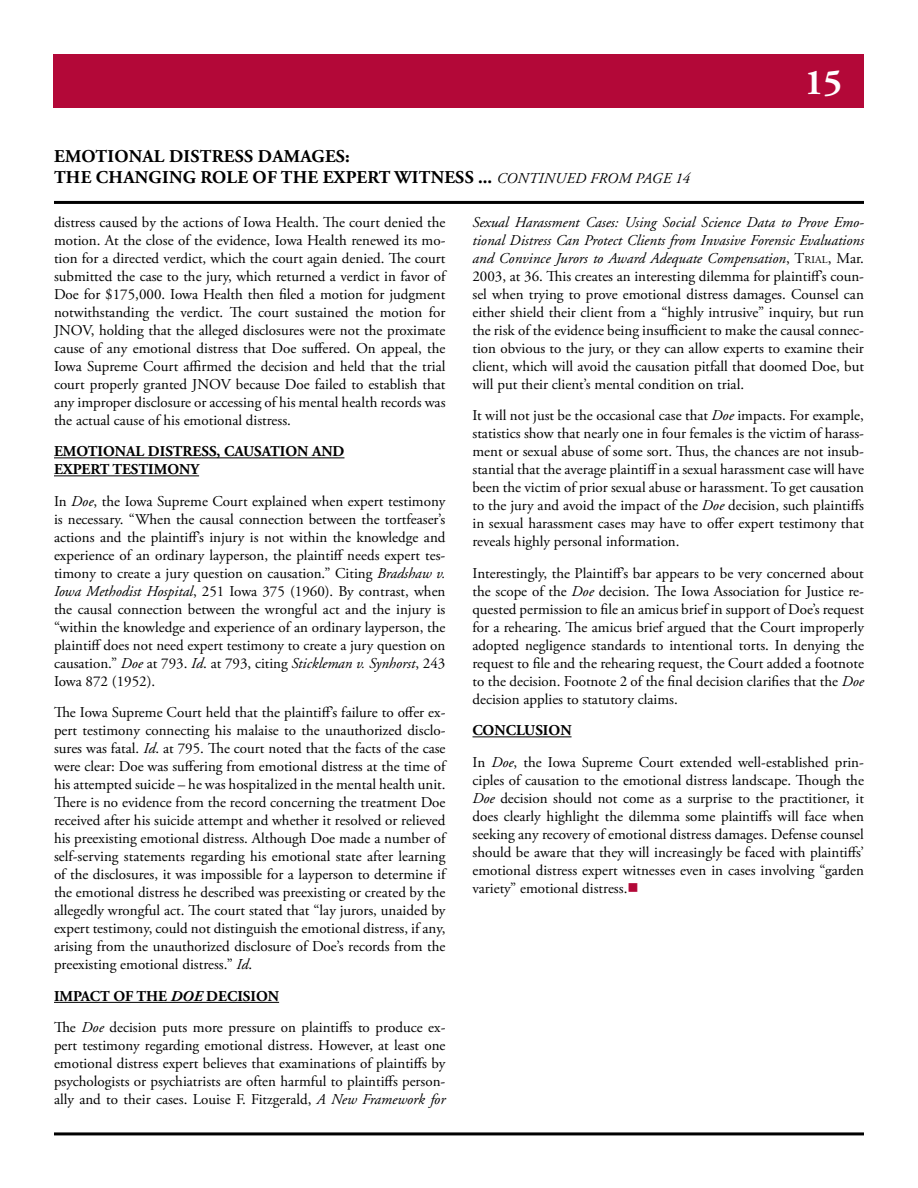
<style>
.page{position:relative;width:918px;height:1188px;background:#fff}
.page>*{position:absolute;margin:0;border:0;box-sizing:border-box;transform-origin:0 0}
.t1{font:700 36px "Adobe Garamond Pro";color:#fff}
.t2{font:700 18px/21px "Adobe Garamond Pro";letter-spacing:.015em;color:#000}
.t3{font:15px/18px "Adobe Garamond Pro";color:#000;text-align:justify}
.t4{font:italic 15px/18px "Adobe Garamond";color:#000;text-align:justify}
.t5{font:700 15px/18px "Adobe Garamond Pro";color:#000}
.t6{font:italic 15px "Adobe Garamond Pro";letter-spacing:.015em;color:#000}
.s1{font-weight:400;font-style:italic;font-size:15px}
.s2{font-family:"Adobe Garamond";font-style:italic}
.s3{font-family:"Adobe Garamond"}
.s4{font-weight:700}
.s5{font-weight:700;font-style:italic}
.s6{font-family:"Adobe Garamond Pro";font-style:normal}
.s7{font-family:"Adobe Garamond Pro";font-style:normal;font-size:10.5px}
.s8{color:#b30838}
</style>
<div class="page">
<div style="left:54px;top:54px;width:810px;height:54px;background:#b30838"></div>
<hr style="left:54px;top:201px;width:810px;height:3px;background:#000">
<hr style="left:54px;top:1132px;width:810px;height:3px;background:#000">
<hr style="left:54px;top:457px;width:290px;height:1px;background:#000">
<hr style="left:54px;top:475px;width:145px;height:1px;background:#000">
<hr style="left:54px;top:1002px;width:225px;height:1px;background:#000">
<hr style="left:472px;top:736px;width:100px;height:1px;background:#000">
<p class="t2" style="left:54px;top:146px;width:519px">EMOTIONAL DISTRESS DAMAGES:<br>THE CHANGING ROLE OF THE EXPERT WITNESS ... <span class="s1">CONTINUED</span></p>
<p class="t6" style="left:590px;top:170px;width:101px">FROM PA GE 14</p>
<h1 class="t1" style="left:805px;top:61px;width:39px">15</h1>
<p class="t3" style="left:54px;top:214px;width:393px">distress caused by the actions of Iowa Health. The court denied the motion. At the close of the evidence, Iowa Health renewed its mo&shy;tion for a directed verdict, which the court again denied. The court submitted the case to the jury, which returned a verdict in favor of Doe for $175,000. Iowa Health then filed a motion for judgment notwithstanding the verdict. The court sustained the motion for JNOV, holding that the alleged disclosures were not the proximate cause of any emotional distress that Doe suffered. On appeal, the Iowa Supreme Court affirmed the decision and held that the trial court properly granted JNOV because Doe failed to establish that any improper disclosure or accessing of his mental health records was the actual cause of his emotional distress.</p>
<p class="t5" style="left:54px;top:443px;width:292px">EMOTIONAL DISTRESS, CAUSATION AND<br>EXPERT TESTIMONY</p>
<p class="t3" style="left:54px;top:493px;width:393px">In <span class="s2">Doe</span>, the Iowa Supreme Court explained when expert testimony is necessary. “When the causal connection between the tortfeaser’s actions and the plaintiff’s injury is not within the knowledge and experience of an ordinary layperson, the plaintiff needs expert tes&shy;timony to create a jury question on causation.” <span class="s3">C</span>iting <span class="s2">Bradshaw v.<br>Iowa Methodist Hospital</span>, 251 Iowa 375 (1960). By contrast, when the causal connection between the wrongful act and the injury is “within the knowledge and experience of an ordinary layperson, the plaintiff does not need expert testimony to create a jury question on causation.” <span class="s2">Doe</span> <span class="s3">at 793.</span> <span class="s2">Id</span>. at 793, citing <span class="s2">Stickleman v. Synhorst</span>, 243<br>Iowa 872 (1952).</p>
<p class="t3" style="left:54px;top:704px;width:393px">The Iowa Supreme Court held that the plaintiff’s failure to offer ex&shy;pert testimony connecting his malaise to the unauthorized disclo&shy;sures was fatal. <span class="s2">Id</span>. at 795. The court noted that the facts of the case were clear: Doe was suffering from emotional distress at the time of his attempted suicide – he was hospitalized in the mental health unit.<br>There is no evidence from the record concerning the treatment Doe received after his suicide attempt and whether it resolved or relieved his preexisting emotional distress. Although Doe made a number of self-serving statements regarding his emotional state after learning of the disclosures, it was impossible for a layperson to determine if the emotional distress he described was preexisting or created by the allegedly wrongful act. The court stated that “lay jurors, unaided by expert testimony, could not distinguish the emotional distress, if any, arising from the unauthorized disclosure of Doe’s records from the preexisting emotional distress.” <span class="s2">Id</span>.</p>
<p class="t3" style="left:54px;top:981px;width:393px;line-height:31.5px"><span class="s4">IMPACT OF THE</span> <span class="s5">DOE</span> <span class="s4">DECISION<br></span>The <span class="s2">Doe</span> decision puts more pressure on plaintiffs to produce ex-</p>
<p class="t3" style="left:54px;top:1037px;width:393px">pert testimony regarding emotional distress. However, at least one emotional distress expert believes that examinations of plaintiffs by psychologists or psychiatrists are often harmful to plaintiffs person&shy;ally and to their cases. Louise F. Fitzgerald, <span class="s2">A New Framework for</span></p>
<p class="t4" style="left:472px;top:214px;width:393px">Sexual Harassment Cases: Using Social Science Data to Prove Emo&shy;tional Distress Can Protect Clients from Invasive Forensic Evaluations and Convince Jurors to Award Adequate Compensation<span class="s6">, T</span><span class="s7">RIAL</span><span class="s6">, Mar.</span></p>
<p class="t3" style="left:472px;top:268px;width:393px">2003, at 36. This creates an interesting dilemma for plaintiff’s coun&shy;sel when trying to prove emotional distress damages. Counsel can either shield their client from a “highly intrusive” inquiry, but run the risk of the evidence being insufficient to make the causal connec&shy;tion obvious to the jury, or they can allow experts to examine their client, which will avoid the causation pitfall that doomed Doe, but will put their client’s mental condition on trial.</p>
<p class="t3" style="left:472px;top:407px;width:393px">It will not just be the occasional case that <span class="s2">Doe</span> impacts. For example, statistics show that nearly one in four females is the victim of harass&shy;ment or sexual abuse of some sort. Thus, the chances are not insub&shy;stantial that the average plaintiff in a sexual harassment case will have been the victim of prior sexual abuse or harassment. To get causation to the jury and avoid the impact of the <span class="s2">Doe</span> decision, such plaintiffs in sexual harassment cases may have to offer expert testimony that reveals highly personal information.</p>
<p class="t3" style="left:472px;top:565px;width:393px">Interestingly, the Plaintiff’s bar appears to be very concerned about the scope of the <span class="s2">Doe</span> decision. The Iowa Association for Justice re&shy;quested permission to file an amicus brief in support of Doe’s request for a rehearing. The amicus brief argued that the Court improperly adopted negligence standards to intentional torts. In denying the request to file and the rehearing request, the Court added a footnote to the decision. Footnote 2 of the final decision clarifies that the <span class="s2">Doe </span>decision applies to statutory claims.</p>
<p class="t3" style="left:472px;top:715px;width:393px;line-height:31.5px"><span class="s4">CONCLUSION<br></span>In <span class="s2">Doe</span>, the Iowa Supreme Court extended well-established prin-</p>
<p class="t3" style="left:472px;top:772px;width:393px">ciples of causation to the emotional distress landscape. Though the <span class="s2">Doe</span> decision should not come as a surprise to the practitioner, it does clearly highlight the dilemma some plaintiffs will face when seeking any recovery of emotional distress damages. Defense counsel should be aware that they will increasingly be faced with plaintiffs’ emotional distress expert witnesses even in cases involving “garden variety” emotional distress.<span class="s8">■</span></p>
</div>
